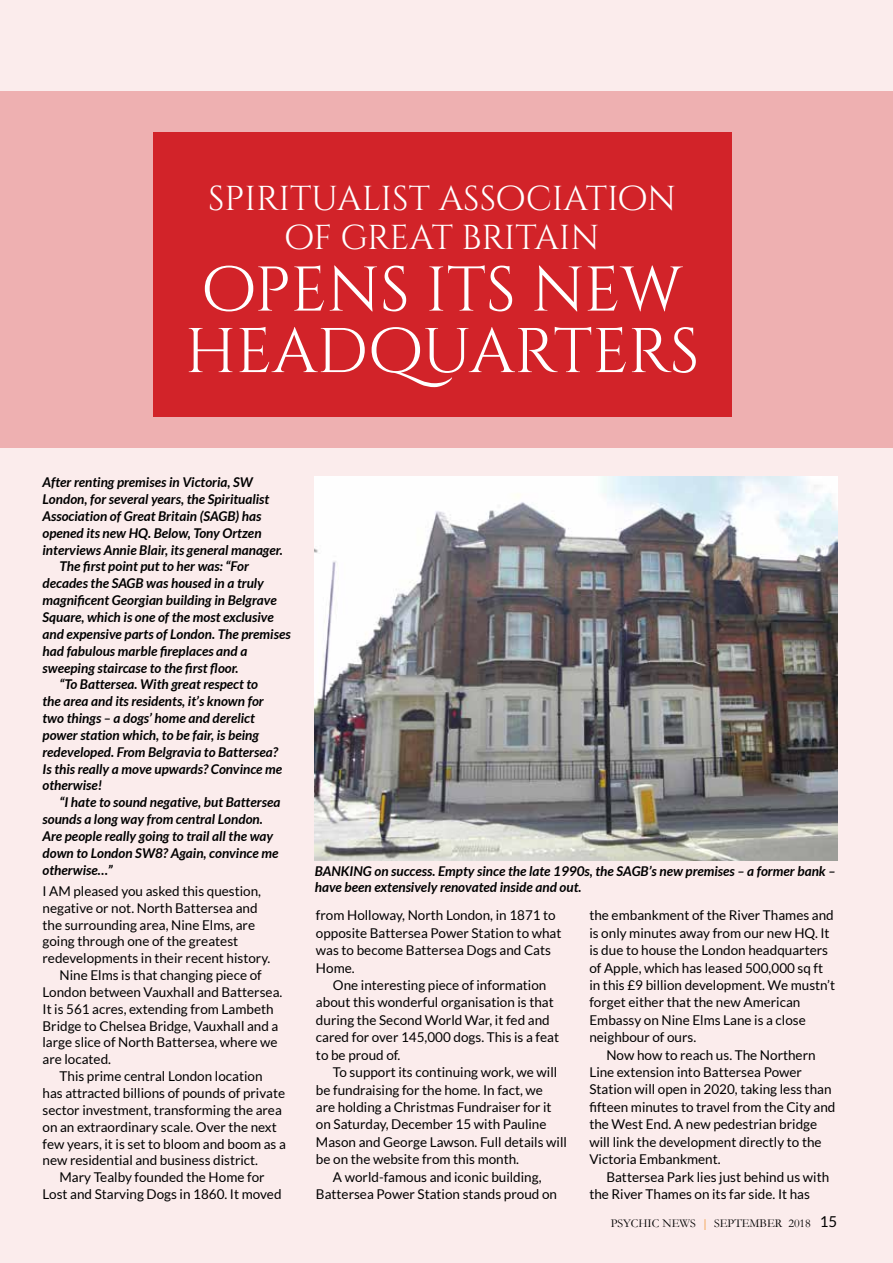
<style>
.page{position:relative;width:893px;height:1263px;background:#fff}
.page>*{position:absolute;margin:0;border:0;box-sizing:border-box;transform-origin:0 0}
.t1{font:63px/61.5px "Cinzel Decorative";color:#fff}
.t2{font:34.5px/39px "Cinzel Decorative";color:#fff;text-align:center}
.t3{font:13.5px/17.4px "Lato";color:#000}
.t4{font:italic 700 13.5px/16.5px "Lato";color:#000}
.t5{font:12px "Garamond";color:#000}
.s1{color:#ef7c00}
.s2{font-family:"Lato";font-size:15px}
</style>
<div class="page">
<div style="left:1px;top:0;width:892px;height:1263px;background:#fbecec"></div>
<div style="left:1px;top:91px;width:892px;height:356px;background:#eeb0b1"></div>
<div style="left:153px;top:132px;width:578px;height:285px;background:#d22329"></div>
<img style="left:315px;top:476px;width:522px;height:384px">
<h2 class="t2" style="left:208px;top:179px;width:470px">SPIRITUALIST ASSOCIATION<br>OF GREAT BRITAIN</h2>
<h1 class="t1" style="left:185px;top:259px;width:516px">OPENS ITS NEW<br>HEADQUARTERS</h1>
<p class="t4" style="left:43px;top:474px;width:212px">After renting premises in Victoria, SW</p>
<p class="t4" style="left:43px;top:491px;width:228px">London, for several years, the Spiritualist</p>
<p class="t4" style="left:43px;top:508px;width:220px">Association of Great Britain (SAGB) has</p>
<p class="t4" style="left:43px;top:525px;width:221px">opened its new HQ. Below, Tony Ortzen</p>
<p class="t4" style="left:43px;top:542px;width:242px">interviews Annie Blair, its general manager.</p>
<p class="t4" style="left:60px;top:558px;width:191px">The first point put to her was: “For</p>
<p class="t4" style="left:43px;top:575px;width:223px">decades the SAGB was housed in a truly</p>
<p class="t4" style="left:43px;top:592px;width:236px">magnificent Georgian building in Belgrave</p>
<p class="t4" style="left:43px;top:609px;width:233px">Square, which is one of the most exclusive</p>
<p class="t4" style="left:43px;top:626px;width:250px">and expensive parts of London. The premises</p>
<p class="t4" style="left:43px;top:643px;width:206px">had fabulous marble fireplaces and a</p>
<p class="t4" style="left:43px;top:660px;width:198px">sweeping staircase to the first floor.</p>
<p class="t4" style="left:60px;top:676px;width:200px">“To Battersea. With great respect to</p>
<p class="t4" style="left:43px;top:693px;width:223px">the area and its residents, it’s known for</p>
<p class="t4" style="left:43px;top:710px;width:214px">two things – a dogs’ home and derelict</p>
<p class="t4" style="left:43px;top:727px;width:218px">power station which, to be fair, is being</p>
<p class="t4" style="left:43px;top:744px;width:237px">redeveloped. From Belgravia to Battersea?</p>
<p class="t4" style="left:43px;top:761px;width:241px">Is this really a move upwards? Convince me</p>
<p class="t4" style="left:43px;top:777px;width:61px">otherwise!</p>
<p class="t4" style="left:60px;top:794px;width:222px">“I hate to sound negative, but Battersea</p>
<p class="t4" style="left:43px;top:811px;width:222px">sounds a long way from central London.</p>
<p class="t4" style="left:43px;top:828px;width:232px">Are people really going to trail all the way</p>
<p class="t4" style="left:43px;top:845px;width:237px">down to London SW8? Again, convince me</p>
<p class="t4" style="left:43px;top:862px;width:72px">otherwise…”</p>
<p class="t3" style="left:43px;top:882px;width:220px">I AM pleased you asked this question,</p>
<p class="t3" style="left:43px;top:899px;width:217px">negative or not. North Battersea and</p>
<p class="t3" style="left:43px;top:916px;width:214px">the surrounding area, Nine Elms, are</p>
<p class="t3" style="left:43px;top:933px;width:197px">going through one of the greatest</p>
<p class="t3" style="left:43px;top:949px;width:229px">redevelopments in their recent history.</p>
<p class="t3" style="left:60px;top:966px;width:204px">Nine Elms is that changing piece of</p>
<p class="t3" style="left:43px;top:983px;width:241px">London between Vauxhall and Battersea.</p>
<p class="t3" style="left:43px;top:1000px;width:233px">It is 561 acres, extending from Lambeth</p>
<p class="t3" style="left:43px;top:1017px;width:237px">Bridge to Chelsea Bridge, Vauxhall and a</p>
<p class="t3" style="left:43px;top:1034px;width:236px">large slice of North Battersea, where we</p>
<p class="t3" style="left:43px;top:1050px;width:70px">are located.</p>
<p class="t3" style="left:60px;top:1067px;width:204px">This prime central London location</p>
<p class="t3" style="left:43px;top:1084px;width:244px">has attracted billions of pounds of private</p>
<p class="t3" style="left:43px;top:1101px;width:241px">sector investment, transforming the area</p>
<p class="t3" style="left:43px;top:1118px;width:236px">on an extraordinary scale. Over the next</p>
<p class="t3" style="left:43px;top:1135px;width:245px">few years, it is set to bloom and boom as a</p>
<p class="t3" style="left:43px;top:1152px;width:217px">new residential and business district.</p>
<p class="t3" style="left:60px;top:1168px;width:207px">Mary Tealby founded the Home for</p>
<p class="t3" style="left:43px;top:1185px;width:241px">Lost and Starving Dogs in 1860. It moved</p>
<p class="t4" style="left:315px;top:863px;width:522px">BANKING on success. Empty since the late 1990s, the SAGB’s new premises – a former bank – have been extensively renovated inside and out.</p>
<p class="t3" style="left:316px;top:907px;width:247px">from Holloway, North London, in 1871 to opposite Battersea Power Station to what was to become Battersea Dogs and Cats<br>Home.</p>
<p class="t3" style="left:316px;top:976px;width:245px;text-indent:17px">One interesting piece of information about this wonderful organisation is that during the Second World War, it fed and cared for over 145,000 dogs. This is a feat to be proud of.</p>
<p class="t3" style="left:333px;top:1063px;width:226px">To support its continuing work, we will</p>
<p class="t3" style="left:316px;top:1081px;width:228px">be fundraising for the home. In fact, we</p>
<p class="t3" style="left:316px;top:1098px;width:237px">are holding a Christmas Fundraiser for it</p>
<p class="t3" style="left:316px;top:1116px;width:232px">on Saturday, December 15 with Pauline</p>
<p class="t3" style="left:316px;top:1133px;width:252px">Mason and George Lawson. Full details will</p>
<p class="t3" style="left:316px;top:1150px;width:205px">be on the website from this month.</p>
<p class="t3" style="left:333px;top:1168px;width:210px">A world-famous and iconic building,</p>
<p class="t3" style="left:316px;top:1185px;width:243px">Battersea Power Station stands proud on</p>
<p class="t3" style="left:589px;top:906px;width:247px">the embankment of the River Thames and is only minutes away from our new HQ. It is due to house the London headquarters of Apple, which has leased 500,000 sq ft in this £9 billion development. We mustn’t forget either that the new American Embassy on Nine Elms Lane is a close neighbour of ours.</p>
<p class="t3" style="left:589px;top:1046px;width:248px;text-indent:17px">Now how to reach us. The Northern Line extension into Battersea Power Station will open in 2020, taking less than fifteen minutes to travel from the City and the West End. A new pedestrian bridge will link the development directly to the Victoria Embankment.</p>
<p class="t3" style="left:589px;top:1168px;width:241px;text-indent:17px">Battersea Park lies just behind us with the River Thames on its far side. It has</p>
<p class="t5" style="left:611px;top:1216px;width:228px">PSYCHIC NEWS <span class="s1">|</span> SEPTEMBER 2018 <span class="s2">15</span></p>
</div>
